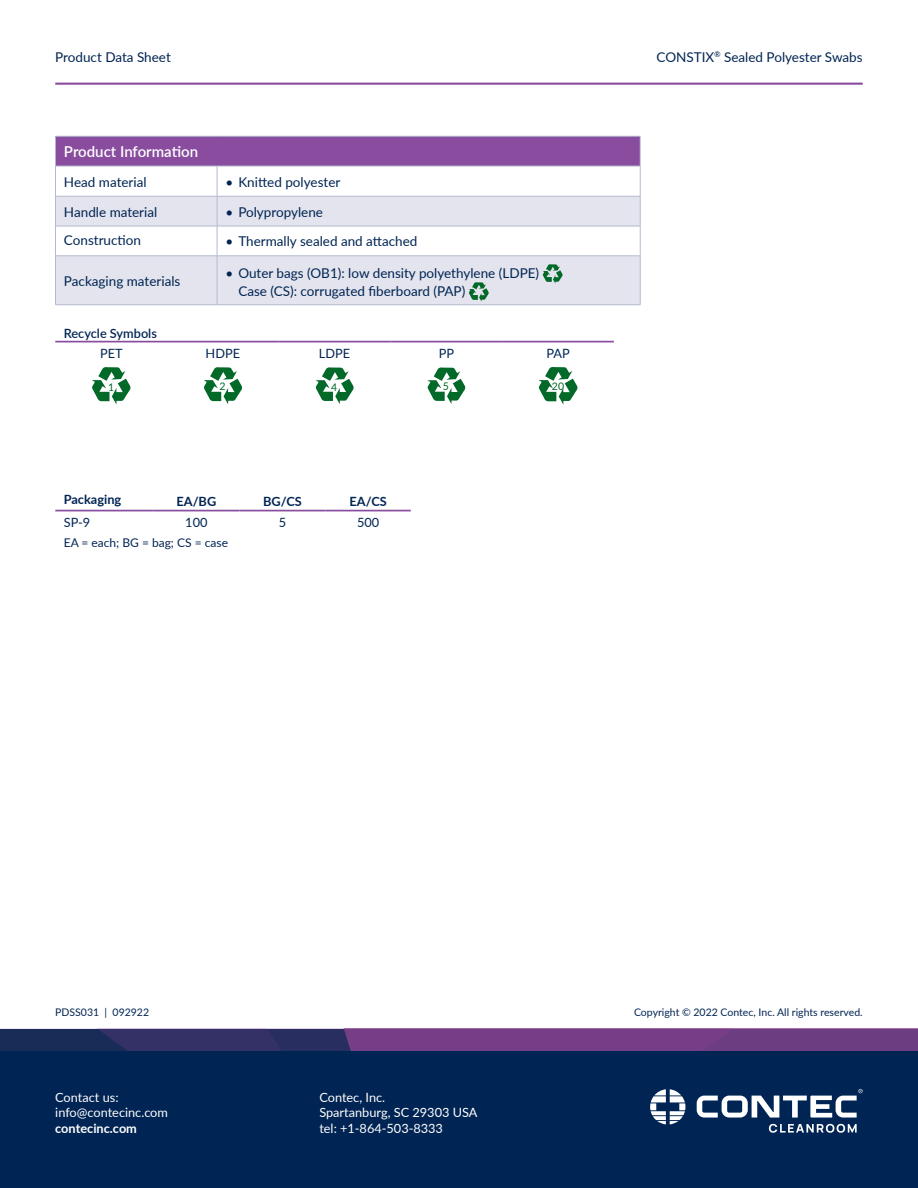
<style>
.page{position:relative;width:918px;height:1188px;background:#fff}
.page>*{position:absolute;margin:0;border:0;box-sizing:border-box;transform-origin:0 0}
.Table_heading-white{font:600 15px "Lato";color:#fff}
.Table_text{font:13.5px/18px "Lato";color:#002453}
.t1{font:12.75px/15.3px "Lato";color:#fff}
.Packaging_table_text{font:12.75px "Lato";color:#002453}
.Packaging_table_text-2{font:700 12.75px "Lato";color:#002453}
.Packaging_table_text-3{font:600 12.75px "Lato";color:#002453}
.t2{font:700 12.75px "Lato";color:#fff}
._04__Body_text{font:700 12.75px "Lato";color:#002453}
.Notes{font:12px "Lato";color:#002453}
.t3{font:10.5px "Lato";color:#002453}
.t4{font:10.5px "Lato";color:#026928}
</style>
<div class="page">
<div style="left:0;top:1039px;width:918px;height:149px;background:#002453"></div>
<svg style="left:769px;top:1124px;width:88px;height:9px"></svg>
<svg style="left:697px;top:1089px;width:166px;height:29px"></svg>
<svg style="left:650px;top:1089px;width:35px;height:35px"></svg>
<svg style="left:0;top:1029px;width:918px;height:21px;background:#563876"></svg>
<hr style="left:55px;top:83px;width:808px;height:2px;background:#894c9e">
<div style="left:55px;top:136px;width:585px;height:30px;background:#894c9e"></div>
<svg style="left:56px;top:197px;width:584px;height:107px;fill:#e3e4ed"></svg>
<hr style="left:55px;top:256px;width:162px;height:1px;background:#b3bad0">
<hr style="left:55px;top:256px;width:1px;height:49px;background:#b3bad0">
<hr style="left:55px;top:304px;width:162px;height:1px;background:#b3bad0">
<hr style="left:217px;top:256px;width:423px;height:1px;background:#b3bad0">
<hr style="left:217px;top:256px;width:1px;height:49px;background:#b3bad0">
<hr style="left:640px;top:256px;width:1px;height:49px;background:#b3bad0">
<hr style="left:217px;top:304px;width:423px;height:1px;background:#b3bad0">
<hr style="left:55px;top:136px;width:162px;height:1px;background:#b3bad0">
<hr style="left:55px;top:136px;width:1px;height:30px;background:#b3bad0">
<hr style="left:217px;top:136px;width:423px;height:1px;background:#b3bad0">
<hr style="left:640px;top:136px;width:1px;height:30px;background:#b3bad0">
<hr style="left:55px;top:166px;width:162px;height:1px;background:#b3bad0">
<hr style="left:55px;top:166px;width:1px;height:30px;background:#b3bad0">
<hr style="left:217px;top:166px;width:423px;height:1px;background:#b3bad0">
<hr style="left:217px;top:166px;width:1px;height:30px;background:#b3bad0">
<hr style="left:640px;top:166px;width:1px;height:30px;background:#b3bad0">
<hr style="left:55px;top:196px;width:162px;height:1px;background:#b3bad0">
<hr style="left:55px;top:196px;width:1px;height:30px;background:#b3bad0">
<hr style="left:217px;top:196px;width:423px;height:1px;background:#b3bad0">
<hr style="left:217px;top:196px;width:1px;height:30px;background:#b3bad0">
<hr style="left:640px;top:196px;width:1px;height:30px;background:#b3bad0">
<hr style="left:55px;top:226px;width:162px;height:1px;background:#b3bad0">
<hr style="left:55px;top:226px;width:1px;height:30px;background:#b3bad0">
<hr style="left:217px;top:226px;width:423px;height:1px;background:#b3bad0">
<hr style="left:217px;top:226px;width:1px;height:30px;background:#b3bad0">
<hr style="left:640px;top:226px;width:1px;height:30px;background:#b3bad0">
<svg style="left:543px;top:264px;width:20px;height:20px"></svg>
<svg style="left:469px;top:282px;width:20px;height:20px"></svg>
<hr style="left:55px;top:341px;width:112px;height:1px;background:#894c9e">
<hr style="left:167px;top:341px;width:112px;height:1px;background:#894c9e">
<hr style="left:279px;top:341px;width:111px;height:1px;background:#894c9e">
<hr style="left:390px;top:341px;width:112px;height:1px;background:#894c9e">
<hr style="left:502px;top:341px;width:112px;height:1px;background:#894c9e">
<svg style="left:92px;top:367px;width:39px;height:37px"></svg>
<svg style="left:204px;top:367px;width:38px;height:37px"></svg>
<svg style="left:316px;top:367px;width:38px;height:37px"></svg>
<svg style="left:427px;top:367px;width:38px;height:37px"></svg>
<svg style="left:539px;top:367px;width:39px;height:38px"></svg>
<hr style="left:55px;top:510px;width:98px;height:1px;background:#894c9e">
<hr style="left:153px;top:510px;width:86px;height:1px;background:#894c9e">
<hr style="left:239px;top:510px;width:87px;height:1px;background:#894c9e">
<hr style="left:326px;top:510px;width:85px;height:1px;background:#894c9e">
<p class="Table_text" style="left:55px;top:47px;width:117px">Product Data Sheet</p>
<p class="Table_heading-white" style="left:64px;top:141px;width:136px">Product Information</p>
<p class="Table_text" style="left:64px;top:172px;width:84px">Head material</p>
<p class="Table_text" style="left:226px;top:172px;width:116px">• Knitted polyester</p>
<p class="Table_text" style="left:64px;top:202px;width:95px">Handle material</p>
<p class="Table_text" style="left:226px;top:202px;width:99px">• Polypropylene</p>
<p class="Table_text" style="left:64px;top:231px;width:79px">Construction</p>
<p class="Table_text" style="left:226px;top:232px;width:193px">• Thermally sealed and attached</p>
<p class="Table_text" style="left:64px;top:271px;width:118px">Packaging materials</p>
<p class="Table_text" style="left:238px;top:264px;width:302px;text-indent:-13px">• Outer bags (OB1): low density polyethylene (LDPE)<br>Case (CS): corrugated fiberboard (PAP)</p>
<p class="Packaging_table_text-3" style="left:64px;top:324px;width:95px">Recycle Symbols</p>
<p class="Packaging_table_text" style="left:100px;top:345px;width:24px">PET</p>
<p class="Packaging_table_text" style="left:206px;top:345px;width:36px">HDPE</p>
<p class="Packaging_table_text" style="left:319px;top:345px;width:33px">LDPE</p>
<p class="Packaging_table_text" style="left:439px;top:345px;width:17px">PP</p>
<p class="Packaging_table_text" style="left:547px;top:345px;width:25px">PAP</p>
<p class="t4" style="left:108px;top:379px;width:8px">1</p>
<p class="t4" style="left:219px;top:378px;width:8px">2</p>
<p class="t4" style="left:331px;top:380px;width:8px">4</p>
<p class="t4" style="left:443px;top:379px;width:8px">5</p>
<p class="t4" style="left:552px;top:378px;width:14px">20</p>
<p class="_04__Body_text" style="left:64px;top:490px;width:59px">Packaging</p>
<p class="Packaging_table_text-2" style="left:177px;top:492px;width:41px">EA/BG</p>
<p class="Packaging_table_text-2" style="left:263px;top:492px;width:40px">BG/CS</p>
<p class="Packaging_table_text-2" style="left:349px;top:492px;width:39px">EA/CS</p>
<p class="Packaging_table_text" style="left:64px;top:514px;width:28px">SP-9</p>
<p class="Packaging_table_text" style="left:185px;top:514px;width:24px">100</p>
<p class="Packaging_table_text" style="left:279px;top:514px;width:9px">5</p>
<p class="Packaging_table_text" style="left:357px;top:514px;width:24px">500</p>
<p class="Notes" style="left:64px;top:534px;width:166px">EA = each; BG = bag; CS = case</p>
<p class="Table_text" style="left:657px;top:47px;width:208px">CONSTIX<sup>®</sup> Sealed Polyester Swabs</p>
<p class="t3" style="left:55px;top:1005px;width:95px">PDSS031 | 092922</p>
<p class="t3" style="left:634px;top:1005px;width:230px">Copyright © 2022 Contec, Inc. All rights reserved.</p>
<p class="t1" style="left:55px;top:1089px;width:114px">Contact us: info@contecinc.com</p>
<p class="t2" style="left:55px;top:1119px;width:83px">contecinc.com</p>
<p class="t1" style="left:319px;top:1089px;width:160px">Contec, Inc.<br>Spartanburg, SC 29303 USA tel: +1-864-503-8333</p>
</div>
